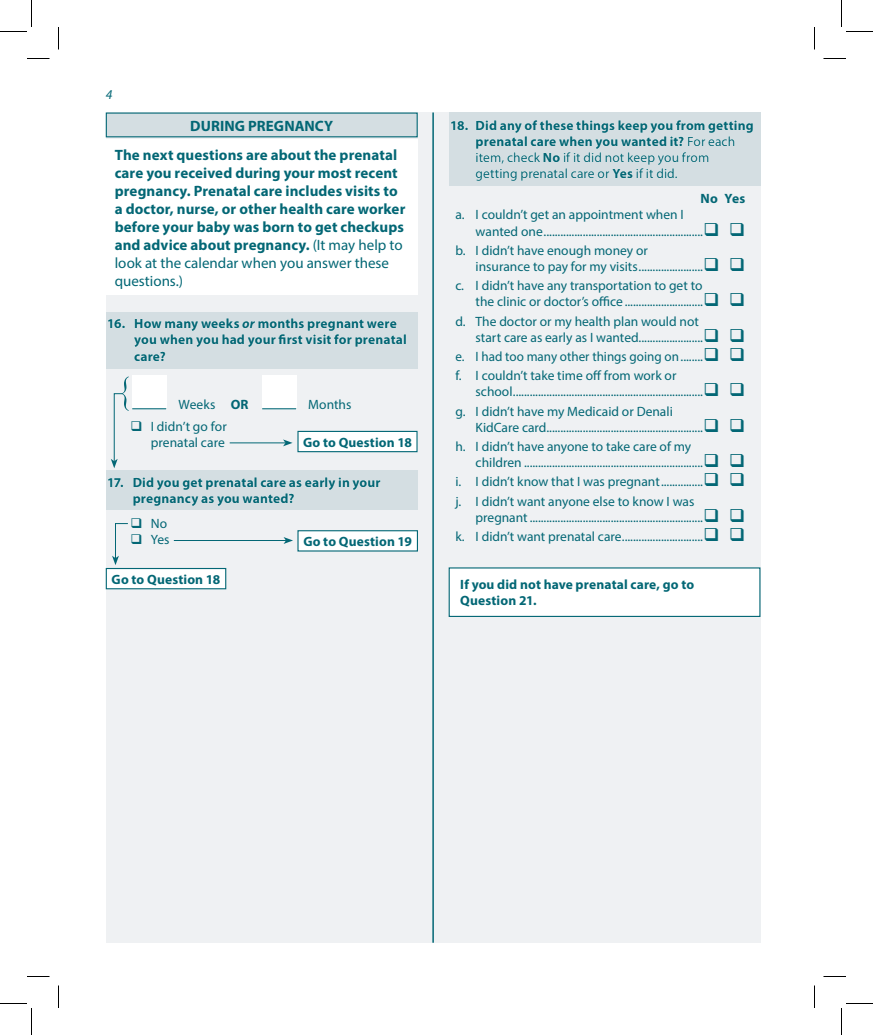
<style>
.page{position:relative;width:873px;height:1035px;background:#fff}
.page>*{position:absolute;margin:0;border:0;box-sizing:border-box;transform-origin:0 0}
.t1{font:700 15px/18px "Myriad Pro";letter-spacing:.005em;color:#036775}
.t2{font:13.5px/16.2px "Myriad Pro";color:#036775}
.Logic_Text{font:700 13.5px/16.2px "Myriad Pro";letter-spacing:.01em;color:#036775}
.t3{font:italic 13.5px "Myriad Pro";color:#036775}
.s1{font-weight:400}
.s2{font-style:italic}
</style>
<div class="page">
<div style="left:106px;top:112px;width:654px;height:831px;background:#eff1f3"></div>
<hr style="left:432px;top:112px;width:2px;height:831px;background:#036775">
<div style="left:106px;top:113px;width:311px;height:24px;background:#d4dee2"></div>
<div style="left:106px;top:112px;width:312px;height:25px;border:1px solid #036775"></div>
<div style="left:106px;top:140px;width:312px;height:155px;background:#fff"></div>
<div style="left:106px;top:312px;width:312px;height:56px;background:#d4dee2"></div>
<div style="left:132px;top:375px;width:34px;height:34px;background:#fff"></div>
<hr style="left:132px;top:408px;width:34px;height:1px;background:#036775">
<div style="left:262px;top:375px;width:34px;height:34px;background:#fff"></div>
<hr style="left:262px;top:408px;width:34px;height:1px;background:#036775">
<div style="left:298px;top:431px;width:119px;height:21px;background:#fff"></div>
<div style="left:297px;top:431px;width:121px;height:21px;border:1px solid #036775"></div>
<hr style="left:230px;top:443px;width:55px;height:1px;background:#036775">
<svg style="left:283px;top:439px;width:10px;height:7px"></svg>
<div style="left:106px;top:471px;width:312px;height:39px;background:#d4dee2"></div>
<hr style="left:174px;top:540px;width:112px;height:1px;background:#036775">
<svg style="left:284px;top:537px;width:9px;height:7px"></svg>
<div style="left:298px;top:531px;width:119px;height:20px;background:#fff"></div>
<div style="left:297px;top:530px;width:121px;height:22px;border:1px solid #036775"></div>
<div style="left:106px;top:569px;width:120px;height:20px;background:#fff"></div>
<div style="left:106px;top:568px;width:120px;height:21px;border:1px solid #036775"></div>
<div style="left:449px;top:112px;width:312px;height:74px;background:#d4dee2"></div>
<div style="left:449px;top:568px;width:311px;height:48px;background:#fff"></div>
<div style="left:449px;top:567px;width:311px;height:50px;border:1px solid #036775"></div>
<svg style="left:27px;top:58px;width:23px;height:1px"></svg>
<svg style="left:824px;top:58px;width:22px;height:1px"></svg>
<svg style="left:27px;top:976px;width:23px;height:1px"></svg>
<svg style="left:824px;top:976px;width:22px;height:1px"></svg>
<svg style="left:58px;top:27px;width:1px;height:23px"></svg>
<svg style="left:58px;top:986px;width:1px;height:22px"></svg>
<svg style="left:814px;top:27px;width:1px;height:23px"></svg>
<svg style="left:814px;top:986px;width:1px;height:22px"></svg>
<svg style="left:0;top:0;width:32px;height:32px"></svg>
<svg style="left:0;top:1003px;width:32px;height:32px"></svg>
<svg style="left:841px;top:0;width:32px;height:32px"></svg>
<svg style="left:841px;top:1003px;width:32px;height:32px"></svg>
<svg style="left:111px;top:377px;width:30px;height:91px"></svg>
<svg style="left:112px;top:523px;width:16px;height:42px"></svg>
<p class="t3" style="left:106px;top:86px;width:8px">4</p>
<p class="t1" style="left:190px;top:116px;width:145px">DURING PREGNANCY</p>
<p class="t1" style="left:115px;top:146px;width:292px">The next questions are about the prenatal care you received during your most recent pregnancy. Prenatal care includes visits to a doctor, nurse, or other health care worker before your baby was born to get checkups and advice about pregnancy. <span class="s1">(It may help to look at the calendar when you answer these questions.)</span></p>
<p class="Logic_Text" style="left:134px;top:315px;width:274px;text-indent:-27px">16. How many weeks <span class="s2">or</span> months pregnant were you when you had your first visit for prenatal care?</p>
<p class="t2" style="left:179px;top:397px;width:39px">Weeks</p>
<p class="Logic_Text" style="left:231px;top:396px;width:19px">OR</p>
<p class="t2" style="left:308px;top:397px;width:45px">Months</p>
<p class="Logic_Text" style="left:303px;top:434px;width:110px">Go to Question 18</p>
<p class="Logic_Text" style="left:133px;top:474px;width:249px;text-indent:-26px">17. Did you get prenatal care as early in your pregnancy as you wanted?</p>
<p class="t2" style="left:151px;top:515px;width:18px">No</p>
<p class="t2" style="left:151px;top:532px;width:20px">Yes</p>
<p class="Logic_Text" style="left:303px;top:533px;width:110px">Go to Question 19</p>
<p class="Logic_Text" style="left:112px;top:571px;width:110px">Go to Question 18</p>
<p class="t2" style="left:151px;top:418px;width:78px">I didn’t go for prenatal care</p>
<p class="Logic_Text" style="left:476px;top:117px;width:280px;text-indent:-26px">18. Did any of these things keep you from getting prenatal care when you wanted it? <span class="s1">For each item, check</span> No <span class="s1">if it did not keep you from getting prenatal care or</span> Yes <span class="s1">if it did.</span></p>
<p class="Logic_Text" style="left:701px;top:190px;width:46px">No Yes</p>
<p class="t2" style="left:476px;top:207px;width:271px;text-indent:-20px">a. I couldn’t get an appointment when I<br>wanted one.........................................................❑ ❑</p>
<p class="t2" style="left:476px;top:242px;width:271px;text-indent:-20px">b. I didn’t have enough money or<br>insurance to pay for my visits.......................❑ ❑</p>
<p class="t2" style="left:476px;top:277px;width:271px;text-indent:-20px">c. I didn’t have any transportation to get to<br>the clinic or doctor’s office ............................❑ ❑</p>
<p class="t2" style="left:476px;top:313px;width:271px;text-indent:-20px">d. The doctor or my health plan would not<br>start care as early as I wanted.......................❑ ❑</p>
<p class="t2" style="left:455px;top:348px;width:291px">e. I had too many other things going on........❑ ❑</p>
<p class="t2" style="left:476px;top:367px;width:271px;text-indent:-20px">f. I couldn’t take time off from work or school....................................................................❑ ❑</p>
<p class="t2" style="left:476px;top:403px;width:271px;text-indent:-20px">g. I didn’t have my Medicaid or Denali<br>KidCare card........................................................❑ ❑</p>
<p class="t2" style="left:476px;top:438px;width:271px;text-indent:-20px">h. I didn’t have anyone to take care of my<br>children ................................................................❑ ❑</p>
<p class="t2" style="left:455px;top:474px;width:291px">i. I didn’t know that I was pregnant...............❑ ❑</p>
<p class="t2" style="left:476px;top:493px;width:271px;text-indent:-20px">j. I didn’t want anyone else to know I was pregnant..............................................................❑ ❑</p>
<p class="t2" style="left:455px;top:528px;width:291px">k. I didn’t want prenatal care.............................❑ ❑</p>
<p class="Logic_Text" style="left:460px;top:576px;width:235px">If you did not have prenatal care, go to<br>Question 21.</p>
</div>
